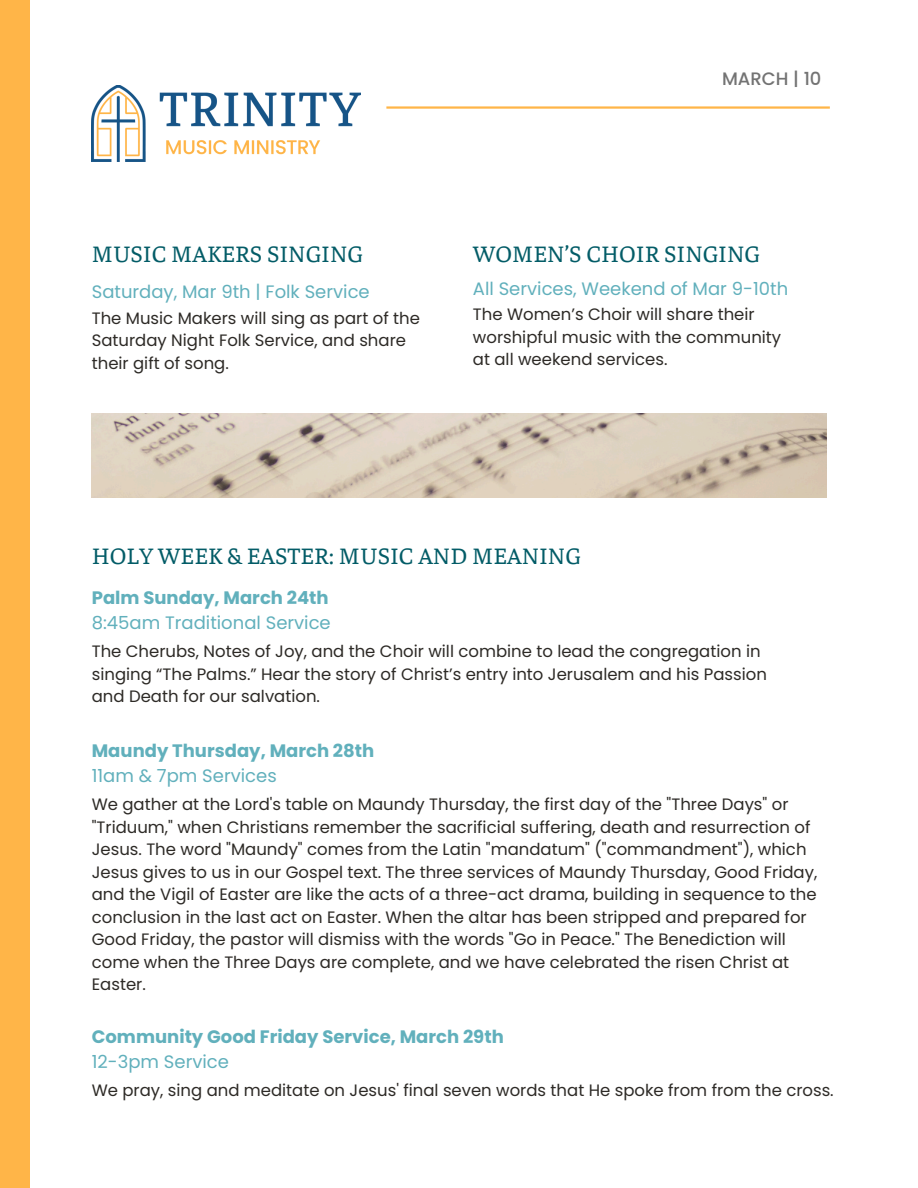
<style>
.page{position:relative;width:918px;height:1188px;background:#fff}
.page>*{position:absolute;margin:0;border:0;box-sizing:border-box;transform-origin:0 0}
.t1{font:24px "Faustina";color:#035c67}
.t2{font:18px "Poppins";color:#61b0bc}
.t3{font:700 18px "Poppins";color:#61b0bc}
.t4{font:500 18px "Poppins";color:#737373}
.t5{font:16.5px/22.5px "Poppins";color:#2d2a26}
</style>
<div class="page">
<hr style="left:386px;top:106px;width:444px;height:3px;background:#ffb548">
<img style="left:92px;top:85px;width:269px;height:77px">
<div style="left:0;top:0;width:30px;height:1188px;background:#ffb548"></div>
<img style="left:92px;top:413px;width:734px;height:85px">
<h1 class="t4" style="left:722px;top:66px;width:101px">MARCH | 10</h1>
<p class="t1" style="left:92px;top:237px;width:273px">MUSIC MAKERS SINGING</p>
<p class="t1" style="left:473px;top:237px;width:289px">WOMEN’S CHOIR SINGING</p>
<p class="t2" style="left:92px;top:279px;width:279px">Saturday, Mar 9th | Folk Service</p>
<p class="t2" style="left:473px;top:276px;width:317px">All Services, Weekend of Mar 9-10th</p>
<h1 class="t5" style="left:92px;top:307px;width:330px">The Music Makers will sing as part of the<br>Saturday Night Folk Service, and share their gift of song.</h1>
<p class="t5" style="left:473px;top:303px;width:310px">The Women’s Choir will share their worshipful music with the community at all weekend services.</p>
<h1 class="t1" style="left:92px;top:539px;width:491px">HOLY WEEK &amp; EASTER: MUSIC AND MEANING</h1>
<p class="t3" style="left:92px;top:585px;width:238px">Palm Sunday, March 24th</p>
<p class="t2" style="left:92px;top:610px;width:241px">8:45am Traditional Service</p>
<p class="t5" style="left:92px;top:640px;width:677px">The Cherubs, Notes of Joy, and the Choir will combine to lead the congregation in singing “The Palms.” Hear the story of Christ’s entry into Jerusalem and his Passion and Death for our salvation.</p>
<p class="t3" style="left:92px;top:738px;width:284px">Maundy Thursday, March 28th</p>
<p class="t2" style="left:92px;top:763px;width:186px">11am &amp; 7pm Services</p>
<p class="t5" style="left:92px;top:793px;width:727px">We gather at the Lord's table on Maundy Thursday, the first day of the "Three Days" or "Triduum," when Christians remember the sacrificial suffering, death and resurrection of Jesus. The word "Maundy" comes from the Latin "mandatum" ("commandment"), which Jesus gives to us in our Gospel text. The three services of Maundy Thursday, Good Friday, and the Vigil of Easter are like the acts of a three-act drama, building in sequence to the conclusion in the last act on Easter. When the altar has been stripped and prepared for Good Friday, the pastor will dismiss with the words "Go in Peace." The Benediction will come when the Three Days are complete, and we have celebrated the risen Christ at Easter.</p>
<p class="t3" style="left:92px;top:1024px;width:414px">Community Good Friday Service, March 29th</p>
<p class="t2" style="left:92px;top:1049px;width:139px">12-3pm Service</p>
<p class="t5" style="left:92px;top:1079px;width:743px">We pray, sing and meditate on Jesus' final seven words that He spoke from from the cross.</p>
</div>
